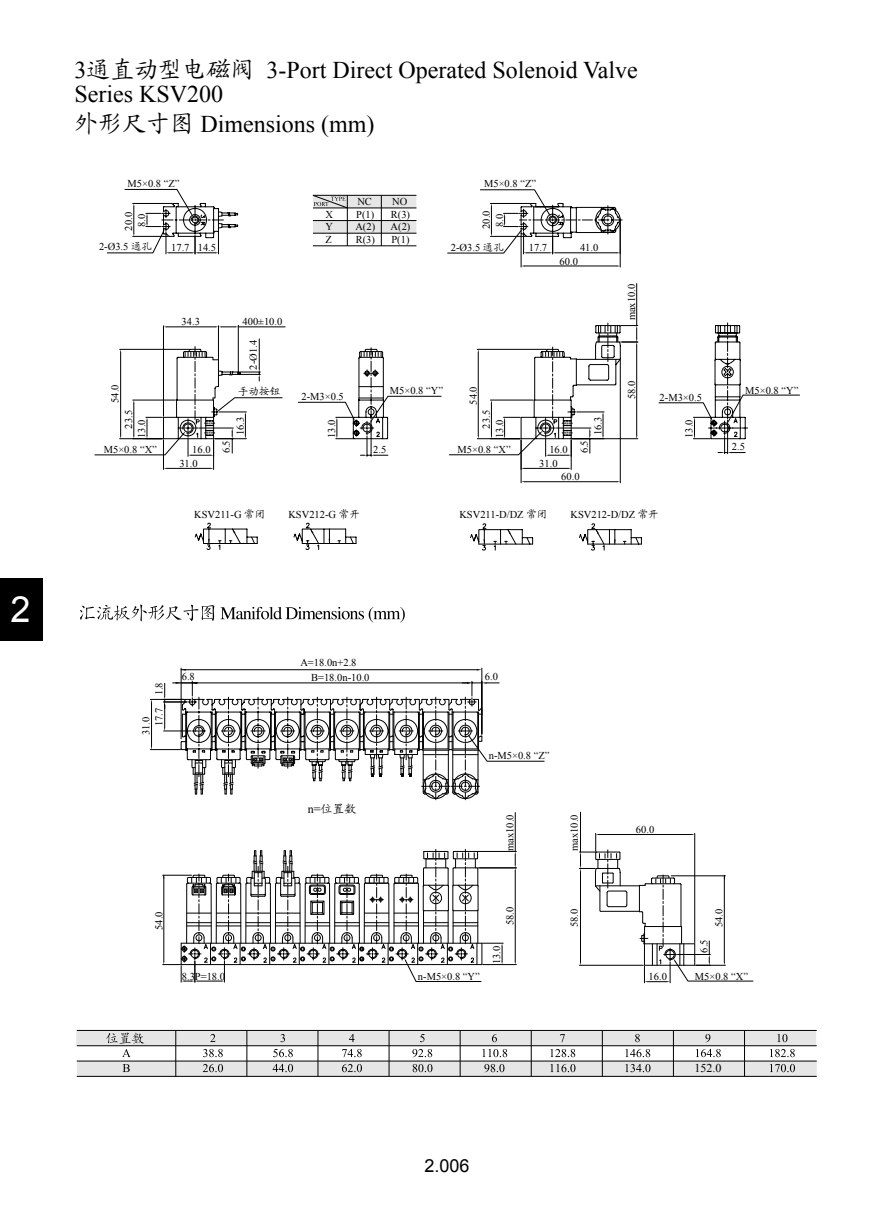
<style>
.page{position:relative;width:893px;height:1212px;background:#fff}
.page>*{position:absolute;margin:0;border:0;box-sizing:border-box;transform-origin:0 0}
.t1{font:36px "Arial";color:#fff}
.t2{font:24px/24px "Times New Roman";color:#000}
.t3{font:18px "Arial";color:#000}
.t4{font:12px "Times New Roman";color:#000}
.t5{font:12px "Kai Ti GB2312";color:#000}
.t6{font:10.5px/12.6px "Times New Roman";color:#000}
.t7{font:10.5px "Kai Ti GB2312";color:#000}
.s1{font-family:"Kai Ti GB2312"}
.s2{font-family:"Times New Roman"}
</style>
<div class="page">
<div style="left:0;top:578px;width:43px;height:62px;background:#000"></div>
<svg style="left:80px;top:605px;width:134px;height:16px"></svg>
<svg style="left:220px;top:607px;width:185px;height:15px"></svg>
<div style="left:77px;top:1061px;width:740px;height:15px;background:#e6e6e6"></div>
<hr style="left:77px;top:1061px;width:740px;height:1px;background:#000">
<hr style="left:77px;top:1076px;width:740px;height:1px;background:#000">
<div style="left:76px;top:1030px;width:740px;height:16px;background:#e6e6e6"></div>
<hr style="left:175px;top:1030px;width:1px;height:46px;background:#000">
<hr style="left:77px;top:1030px;width:740px;height:1px;background:#000">
<hr style="left:77px;top:1045px;width:740px;height:1px;background:#000">
<hr style="left:744px;top:1030px;width:1px;height:46px;background:#000">
<hr style="left:602px;top:1030px;width:1px;height:46px;background:#000">
<hr style="left:531px;top:1030px;width:1px;height:46px;background:#000">
<hr style="left:389px;top:1030px;width:1px;height:46px;background:#000">
<hr style="left:673px;top:1030px;width:1px;height:46px;background:#000">
<hr style="left:460px;top:1030px;width:1px;height:46px;background:#000">
<hr style="left:318px;top:1030px;width:1px;height:46px;background:#000">
<hr style="left:246px;top:1030px;width:1px;height:46px;background:#000">
<svg style="left:210px;top:1034px;width:5px;height:8px"></svg>
<svg style="left:203px;top:1049px;width:20px;height:8px"></svg>
<svg style="left:203px;top:1064px;width:20px;height:8px"></svg>
<svg style="left:280px;top:1034px;width:5px;height:8px"></svg>
<svg style="left:273px;top:1049px;width:20px;height:8px"></svg>
<svg style="left:273px;top:1064px;width:20px;height:8px"></svg>
<svg style="left:349px;top:1034px;width:5px;height:8px"></svg>
<svg style="left:342px;top:1049px;width:20px;height:8px"></svg>
<svg style="left:342px;top:1064px;width:20px;height:8px"></svg>
<svg style="left:420px;top:1034px;width:5px;height:8px"></svg>
<svg style="left:412px;top:1049px;width:20px;height:8px"></svg>
<svg style="left:413px;top:1064px;width:19px;height:8px"></svg>
<svg style="left:492px;top:1034px;width:5px;height:8px"></svg>
<svg style="left:482px;top:1049px;width:25px;height:8px"></svg>
<svg style="left:484px;top:1064px;width:20px;height:8px"></svg>
<svg style="left:560px;top:1034px;width:5px;height:8px"></svg>
<svg style="left:550px;top:1049px;width:25px;height:8px"></svg>
<svg style="left:550px;top:1064px;width:25px;height:8px"></svg>
<svg style="left:635px;top:1034px;width:5px;height:8px"></svg>
<svg style="left:625px;top:1049px;width:25px;height:8px"></svg>
<svg style="left:625px;top:1064px;width:25px;height:8px"></svg>
<svg style="left:705px;top:1034px;width:5px;height:8px"></svg>
<svg style="left:696px;top:1049px;width:25px;height:8px"></svg>
<svg style="left:777px;top:1034px;width:10px;height:8px"></svg>
<svg style="left:770px;top:1049px;width:25px;height:8px"></svg>
<svg style="left:770px;top:1064px;width:25px;height:8px"></svg>
<svg style="left:123px;top:1064px;width:7px;height:8px"></svg>
<svg style="left:106px;top:1033px;width:38px;height:24px"></svg>
<svg style="left:638px;top:322px;width:108px;height:132px"></svg>
<svg style="left:638px;top:338px;width:91px;height:95px"></svg>
<hr style="left:521px;top:440px;width:1px;height:43px;background:#000">
<hr style="left:620px;top:360px;width:1px;height:123px;background:#000">
<hr style="left:524px;top:481px;width:93px;height:1px;background:#000">
<svg style="left:658px;top:402px;width:55px;height:37px"></svg>
<svg style="left:727px;top:395px;width:73px;height:28px"></svg>
<svg style="left:195px;top:523px;width:447px;height:28px"></svg>
<svg style="left:94px;top:189px;width:544px;height:280px"></svg>
<hr style="left:181px;top:668px;width:1px;height:71px;background:#000">
<hr style="left:482px;top:668px;width:1px;height:65px;background:#000">
<hr style="left:150px;top:699px;width:33px;height:1px;background:#000">
<hr style="left:150px;top:749px;width:31px;height:1px;background:#000">
<hr style="left:151px;top:703px;width:1px;height:43px;background:#000">
<svg style="left:164px;top:669px;width:381px;height:132px"></svg>
<hr style="left:595px;top:885px;width:44px;height:1px;background:#000">
<hr style="left:601px;top:911px;width:38px;height:1px;background:#000">
<hr style="left:599px;top:834px;width:92px;height:1px;background:#000">
<hr style="left:694px;top:833px;width:1px;height:110px;background:#000">
<hr style="left:515px;top:812px;width:1px;height:39px;background:#000">
<hr style="left:579px;top:965px;width:64px;height:1px;background:#000">
<hr style="left:580px;top:872px;width:1px;height:90px;background:#000">
<hr style="left:580px;top:812px;width:1px;height:40px;background:#000">
<svg style="left:639px;top:875px;width:114px;height:108px"></svg>
<svg style="left:579px;top:833px;width:49px;height:79px"></svg>
<svg style="left:163px;top:849px;width:354px;height:133px"></svg>
<h1 class="t1" style="left:10px;top:586px;width:22px">2</h1>
<p class="t2" style="left:74px;top:58px;width:565px">3<span class="s1">通直动型电磁阀</span> 3-Port Direct Operated Solenoid Valve<br>Series KSV200</p>
<p class="t2" style="left:74px;top:112px;width:301px"><span class="s1">外形尺寸图</span> Dimensions (mm)</p>
<p class="t6" style="left:127px;top:177px;width:53px">M5×0.8 “Z”</p>
<p class="t6" style="left:484px;top:177px;width:53px">M5×0.8 “Z”</p>
<p class="t6" style="left:357px;top:195px;width:16px">NC</p>
<p class="t6" style="left:392px;top:195px;width:17px">NO</p>
<p class="t6" style="left:122px;top:231px;width:20px;line-height:13px;text-align:center;rotate:-90deg">20.0<br>8.0</p>
<p class="t6" style="left:99px;top:240px;width:55px">2-Ø3.5 <span class="s1">通孔</span></p>
<p class="t6" style="left:171px;top:241px;width:20px">17.7</p>
<p class="t6" style="left:198px;top:241px;width:20px">14.5</p>
<p class="t6" style="left:325px;top:208px;width:9px;text-align:justify">X Y Z</p>
<p class="t6" style="left:355px;top:208px;width:21px;text-align:justify">P(1)<br>A(2)<br>R(3)</p>
<p class="t6" style="left:391px;top:208px;width:21px;text-align:justify">R(3)<br>A(2)<br>P(1)</p>
<p class="t6" style="left:479px;top:229px;width:20px;line-height:13.4px;rotate:-90deg">20.0<br>8.0</p>
<p class="t6" style="left:451px;top:241px;width:55px">2-Ø3.5 <span class="s1">通孔</span></p>
<p class="t6" style="left:529px;top:241px;width:20px">17.7</p>
<p class="t6" style="left:580px;top:241px;width:20px">41.0</p>
<p class="t6" style="left:560px;top:254px;width:20px">60.0</p>
<p class="t6" style="left:182px;top:315px;width:20px">34.3</p>
<p class="t6" style="left:242px;top:315px;width:41px">400±10.0</p>
<p class="t6" style="left:247px;top:370px;width:31px;rotate:-90deg">2-Ø1.4</p>
<p class="t6" style="left:109px;top:403px;width:20px;rotate:-90deg">54.0</p>
<p class="t7" style="left:238px;top:386px;width:43px">手动按钮</p>
<p class="t6" style="left:301px;top:390px;width:44px">2-M3×0.5</p>
<p class="t6" style="left:390px;top:384px;width:55px">M5×0.8 “Y”</p>
<p class="t6" style="left:467px;top:405px;width:20px;rotate:-90deg">54.0</p>
<p class="t6" style="left:479px;top:438px;width:29px;line-height:13.4px;text-indent:9px;rotate:-90deg">23.5<br>13.0</p>
<p class="t6" style="left:591px;top:435px;width:20px;rotate:-90deg">16.3</p>
<p class="t6" style="left:578px;top:453px;width:15px;rotate:-90deg">6.5</p>
<p class="t6" style="left:122px;top:438px;width:29px;line-height:13px;text-indent:9px;rotate:-90deg">23.5<br>13.0</p>
<p class="t6" style="left:234px;top:435px;width:20px;rotate:-90deg">16.3</p>
<p class="t6" style="left:104px;top:443px;width:55px">M5×0.8 “X”</p>
<p class="t6" style="left:220px;top:453px;width:15px;rotate:-90deg">6.5</p>
<p class="t6" style="left:457px;top:443px;width:55px">M5×0.8 “X”</p>
<p class="t6" style="left:325px;top:438px;width:20px;rotate:-90deg">13.0</p>
<p class="t6" style="left:549px;top:443px;width:20px">16.0</p>
<p class="t6" style="left:561px;top:470px;width:20px">60.0</p>
<p class="t6" style="left:373px;top:443px;width:15px">2.5</p>
<p class="t6" style="left:179px;top:443px;width:33px;line-height:13.4px;text-indent:13px">16.0<br>31.0</p>
<p class="t6" style="left:539px;top:457px;width:20px">31.0</p>
<p class="t6" style="left:625px;top:320px;width:38px;rotate:-90deg">max10.0</p>
<p class="t6" style="left:625px;top:399px;width:20px;rotate:-90deg">58.0</p>
<p class="t6" style="left:660px;top:391px;width:44px">2-M3×0.5</p>
<p class="t6" style="left:682px;top:438px;width:20px;rotate:-90deg">13.0</p>
<p class="t6" style="left:194px;top:508px;width:73px">KSV211-G <span class="s1">常闭</span></p>
<p class="t6" style="left:288px;top:508px;width:73px">KSV212-G <span class="s1">常开</span></p>
<p class="t6" style="left:459px;top:508px;width:89px">KSV211-D/DZ <span class="s1">常闭</span></p>
<p class="t6" style="left:570px;top:508px;width:90px">KSV212-D/DZ <span class="s1">常开</span></p>
<p class="t6" style="left:745px;top:384px;width:55px">M5×0.8 “Y”</p>
<p class="t6" style="left:732px;top:440px;width:15px">2.5</p>
<p class="t6" style="left:139px;top:726px;width:45px;text-indent:-9px;rotate:-90deg">31.0<br>17.7 1.8</p>
<p class="t6" style="left:300px;top:656px;width:58px">A=18.0n+2.8</p>
<p class="t6" style="left:182px;top:670px;width:15px">6.8</p>
<p class="t6" style="left:311px;top:671px;width:60px">B=18.0n-10.0</p>
<p class="t6" style="left:485px;top:670px;width:15px">6.0</p>
<p class="t5" style="left:308px;top:803px;width:50px"><span class="s2">n=</span>位置数</p>
<p class="t6" style="left:489px;top:749px;width:62px">n-M5×0.8 “Z”</p>
<p class="t6" style="left:503px;top:851px;width:38px;rotate:-90deg">max10.0</p>
<p class="t6" style="left:568px;top:851px;width:38px;rotate:-90deg">max10.0</p>
<p class="t6" style="left:636px;top:823px;width:20px">60.0</p>
<p class="t6" style="left:503px;top:925px;width:20px;rotate:-90deg">58.0</p>
<p class="t6" style="left:152px;top:930px;width:20px;rotate:-90deg">54.0</p>
<p class="t6" style="left:568px;top:927px;width:20px;rotate:-90deg">58.0</p>
<p class="t6" style="left:712px;top:927px;width:20px;rotate:-90deg">54.0</p>
<p class="t6" style="left:698px;top:953px;width:15px;rotate:-90deg">6.5</p>
<p class="t6" style="left:490px;top:964px;width:20px;rotate:-90deg">13.0</p>
<p class="t6" style="left:182px;top:969px;width:45px">8.3P=18.0</p>
<p class="t6" style="left:418px;top:969px;width:63px">n-M5×0.8 “Y”</p>
<p class="t6" style="left:695px;top:969px;width:55px">M5×0.8 “X”</p>
<p class="t6" style="left:649px;top:969px;width:20px">16.0</p>
<p class="t3" style="left:424px;top:1154px;width:47px">2.006</p>
<p class="t4" style="left:695px;top:1060px;width:28px">152.0</p>
</div>
